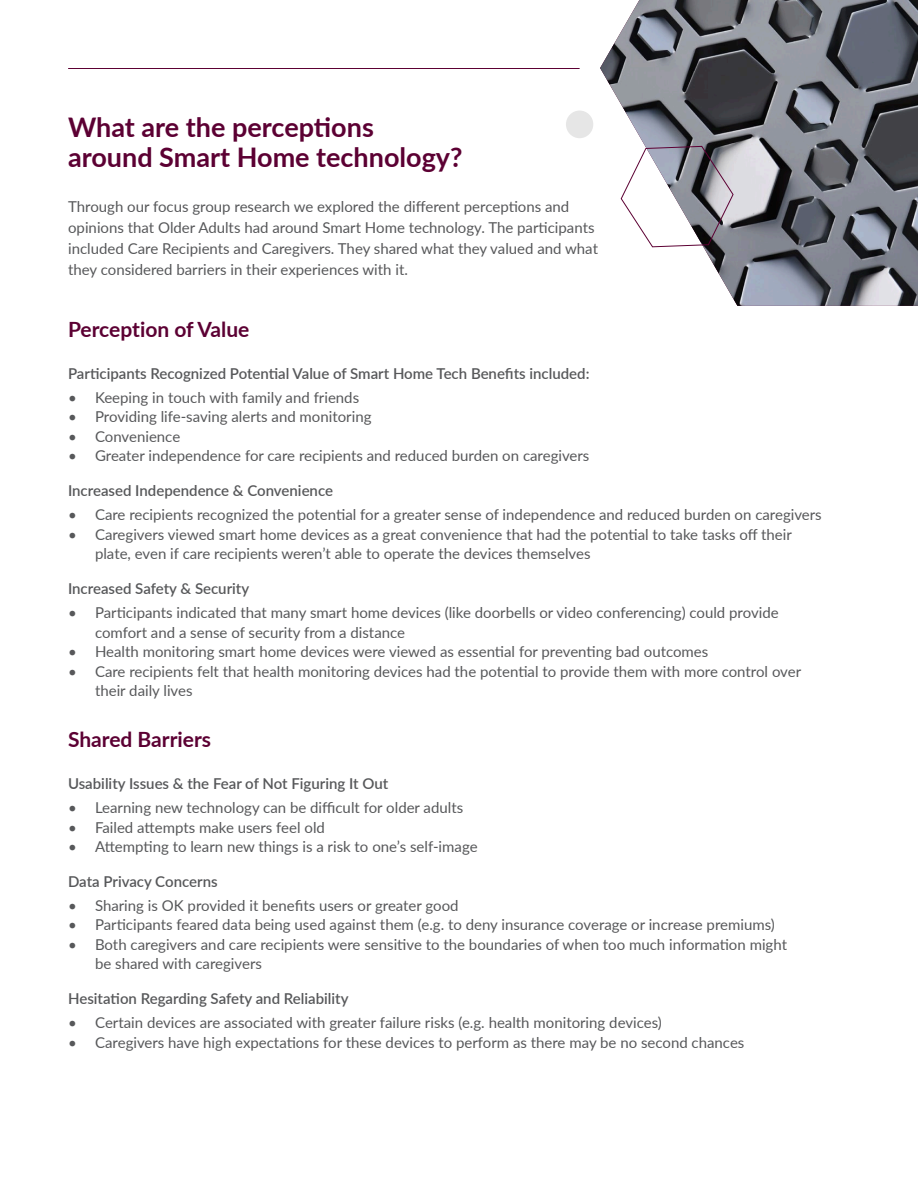
<style>
.page{position:relative;width:918px;height:1188px;background:#fff}
.page>*{position:absolute;margin:0;border:0;box-sizing:border-box;transform-origin:0 0}
.t1{font:700 27px/30px "Lato";color:#5c0033}
.t2{font:700 21px "Lato";color:#5c0033}
.t3{font:15px/19.5px "Lato";color:#57585a}
.t4{font:600 15px "Lato";color:#57585a}
</style>
<div class="page">
<hr style="left:68px;top:68px;width:512px;height:1px;background:#5c0033">
<img style="left:600px;top:0;width:318px;height:306px">
<svg style="left:620px;top:145px;width:114px;height:103px"></svg>
<div style="left:566px;top:111px;width:27px;height:27px;background:#e6e6e6;border-radius:50%"></div>
<h1 class="t1" style="left:68px;top:111px;width:396px">What are the perceptions around Smart Home technology?</h1>
<p class="t3" style="left:68px;top:195px;width:531px;line-height:21px">Through our focus group research we explored the different perceptions and opinions that Older Adults had around Smart Home technology. The participants included Care Recipients and Caregivers. They shared what they valued and what they considered barriers in their experiences with it.</p>
<h2 class="t2" style="left:68px;top:314px;width:183px">Perception of Value</h2>
<p class="t4" style="left:68px;top:363px;width:523px">Participants Recognized Potential Value of Smart Home Tech Benefits included:</p>
<p class="t3" style="left:68px;top:387px;width:293px">• Keeping in touch with family and friends</p>
<p class="t3" style="left:68px;top:407px;width:305px">• Providing life-saving alerts and monitoring</p>
<p class="t3" style="left:68px;top:426px;width:114px">• Convenience</p>
<p class="t3" style="left:68px;top:446px;width:523px">• Greater independence for care recipients and reduced burden on caregivers</p>
<p class="t4" style="left:68px;top:480px;width:267px">Increased Independence &amp; Convenience</p>
<p class="t3" style="left:68px;top:504px;width:755px">• Care recipients recognized the potential for a greater sense of independence and reduced burden on caregivers</p>
<p class="t3" style="left:95px;top:524px;width:698px;text-indent:-27px">• Caregivers viewed smart home devices as a great convenience that had the potential to take tasks off their plate, even if care recipients weren’t able to operate the devices themselves</p>
<p class="t4" style="left:68px;top:578px;width:183px">Increased Safety &amp; Security</p>
<p class="t3" style="left:95px;top:602px;width:685px;text-indent:-27px">• Participants indicated that many smart home devices (like doorbells or video conferencing) could provide comfort and a sense of security from a distance</p>
<p class="t3" style="left:68px;top:641px;width:642px">• Health monitoring smart home devices were viewed as essential for preventing bad outcomes</p>
<p class="t3" style="left:95px;top:661px;width:708px;text-indent:-27px">• Care recipients felt that health monitoring devices had the potential to provide them with more control over their daily lives</p>
<h2 class="t2" style="left:68px;top:724px;width:145px">Shared Barriers</h2>
<p class="t4" style="left:68px;top:773px;width:322px">Usability Issues &amp; the Fear of Not Figuring It Out</p>
<p class="t3" style="left:68px;top:797px;width:397px">• Learning new technology can be difficult for older adults</p>
<p class="t3" style="left:68px;top:817px;width:258px">• Failed attempts make users feel old</p>
<p class="t3" style="left:68px;top:836px;width:411px">• Attempting to learn new things is a risk to one’s self-image</p>
<p class="t4" style="left:68px;top:871px;width:151px">Data Privacy Concerns</p>
<p class="t3" style="left:68px;top:895px;width:392px">• Sharing is OK provided it benefits users or greater good</p>
<p class="t3" style="left:68px;top:915px;width:708px">• Participants feared data being used against them (e.g. to deny insurance coverage or increase premiums)</p>
<p class="t3" style="left:95px;top:934px;width:694px;text-indent:-27px">• Both caregivers and care recipients were sensitive to the boundaries of when too much information might be shared with caregivers</p>
<p class="t4" style="left:68px;top:988px;width:282px">Hesitation Regarding Safety and Reliability</p>
<p class="t3" style="left:68px;top:1012px;width:595px">• Certain devices are associated with greater failure risks (e.g. health monitoring devices)</p>
<p class="t3" style="left:68px;top:1032px;width:678px">• Caregivers have high expectations for these devices to perform as there may be no second chances</p>
</div>
